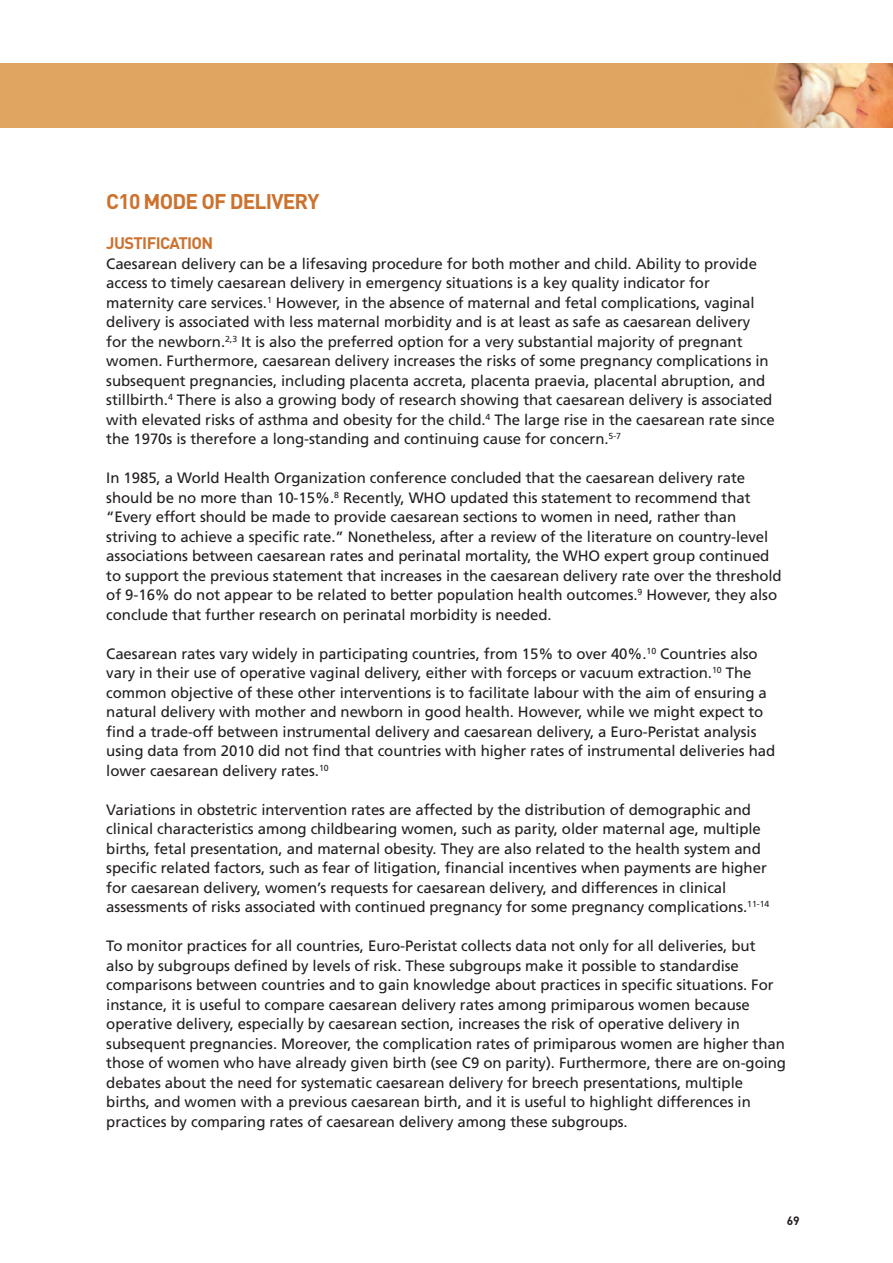
<style>
.page{position:relative;width:893px;height:1263px;background:#fff}
.page>*{position:absolute;margin:0;border:0;box-sizing:border-box;transform-origin:0 0}
.Header_1_1{font:700 21px "DIN";letter-spacing:-.04em;color:#cc722e}
.Header_1_1_1{font:700 16.5px "DIN";letter-spacing:-.04em;color:#cc722e}
.Body{font:15px/19.5px "Frutiger";letter-spacing:-.005em;color:#231f20}
.t1{font:700 12px "DIN";color:#231f20}
</style>
<div class="page">
<img style="left:0;top:64px;width:893px;height:64px">
<p class="Header_1_1" style="left:106px;top:187px;width:215px">C10 MODE OF DELIVERY</p>
<p class="Header_1_1_1" style="left:106px;top:233px;width:108px">JUSTIFICATION</p>
<p class="Body" style="left:106px;top:254px;width:670px">Caesarean delivery can be a lifesaving procedure for both mother and child. Ability to provide access to timely caesarean delivery in emergency situations is a key quality indicator for maternity care services.<sup>1</sup> However, in the absence of maternal and fetal complications, vaginal delivery is associated with less maternal morbidity and is at least as safe as caesarean delivery<br>for the newborn.<sup>2,3</sup> It is also the preferred option for a very substantial majority of pregnant women. Furthermore, caesarean delivery increases the risks of some pregnancy complications in subsequent pregnancies, including placenta accreta, placenta praevia, placental abruption, and stillbirth.<sup>4</sup> There is also a growing body of research showing that caesarean delivery is associated with elevated risks of asthma and obesity for the child.<sup>4</sup> The large rise in the caesarean rate since the 1970s is therefore a long-standing and continuing cause for concern.<sup>5-7</sup></p>
<p class="Body" style="left:106px;top:468px;width:677px">In 1985, a World Health Organization conference concluded that the caesarean delivery rate should be no more than 10-15%.<sup>8</sup> Recently, WHO updated this statement to recommend that “Every effort should be made to provide caesarean sections to women in need, rather than striving to achieve a specific rate.” Nonetheless, after a review of the literature on country-level associations between caesarean rates and perinatal mortality, the WHO expert group continued to support the previous statement that increases in the caesarean delivery rate over the threshold of 9-16% do not appear to be related to better population health outcomes.<sup>9</sup> However, they also conclude that further research on perinatal morbidity is needed.</p>
<p class="Body" style="left:106px;top:644px;width:670px">Caesarean rates vary widely in participating countries, from 15% to over 40%.<sup>10</sup> Countries also vary in their use of operative vaginal delivery, either with forceps or vacuum extraction.<sup>10</sup> The common objective of these other interventions is to facilitate labour with the aim of ensuring a natural delivery with mother and newborn in good health. However, while we might expect to find a trade-off between instrumental delivery and caesarean delivery, a Euro-Peristat analysis using data from 2010 did not find that countries with higher rates of instrumental deliveries had lower caesarean delivery rates.<sup>10</sup></p>
<p class="Body" style="left:106px;top:800px;width:665px">Variations in obstetric intervention rates are affected by the distribution of demographic and clinical characteristics among childbearing women, such as parity, older maternal age, multiple births, fetal presentation, and maternal obesity. They are also related to the health system and specific related factors, such as fear of litigation, financial incentives when payments are higher for caesarean delivery, women’s requests for caesarean delivery, and differences in clinical assessments of risks associated with continued pregnancy for some pregnancy complications.<sup>11-14</sup></p>
<p class="Body" style="left:106px;top:936px;width:681px">To monitor practices for all countries, Euro-Peristat collects data not only for all deliveries, but also by subgroups defined by levels of risk. These subgroups make it possible to standardise comparisons between countries and to gain knowledge about practices in specific situations. For instance, it is useful to compare caesarean delivery rates among primiparous women because operative delivery, especially by caesarean section, increases the risk of operative delivery in subsequent pregnancies. Moreover, the complication rates of primiparous women are higher than those of women who have already given birth (see C9 on parity). Furthermore, there are on-going debates about the need for systematic caesarean delivery for breech presentations, multiple births, and women with a previous caesarean birth, and it is useful to highlight differences in practices by comparing rates of caesarean delivery among these subgroups.</p>
<p class="t1" style="left:787px;top:1213px;width:15px">69</p>
</div>
